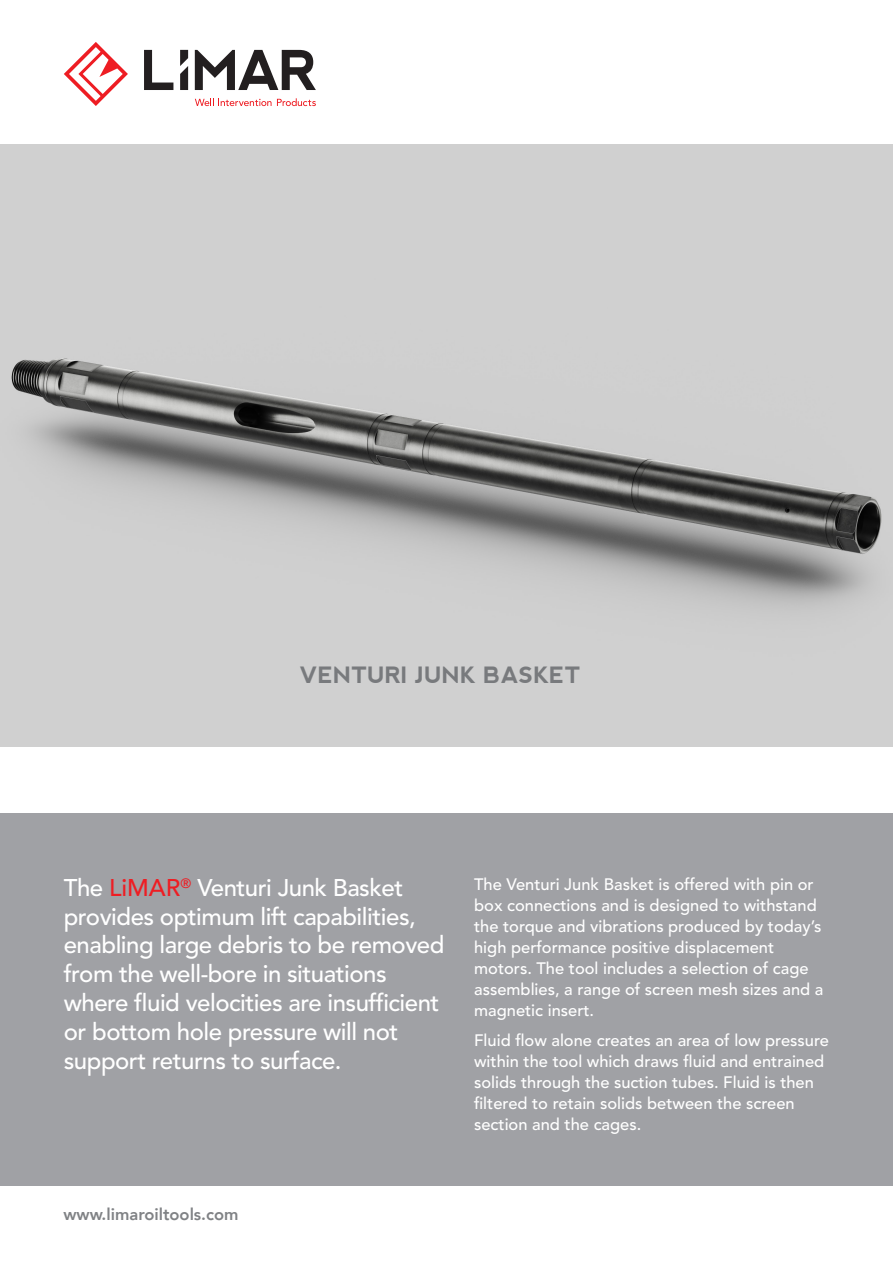
<style>
.page{position:relative;width:893px;height:1263px;background:#fff}
.page>*{position:absolute;margin:0;border:0;box-sizing:border-box;transform-origin:0 0}
.t1{font:500 24px/28.8px "Avenir LT Std";letter-spacing:-.02em;color:#fff}
.t2{font:700 22.5px "nevis";color:#787a7d}
.t3{font:500 16.5px/21px "Avenir LT Std";color:#fff}
.t4{font:800 16.5px "Avenir";color:#808285}
.s1{color:#ee1d23}
</style>
<div class="page">
<svg style="left:144px;top:50px;width:29px;height:40px"></svg>
<svg style="left:195px;top:50px;width:121px;height:40px"></svg>
<svg style="left:64px;top:42px;width:64px;height:64px"></svg>
<svg style="left:180px;top:50px;width:8px;height:40px"></svg>
<svg style="left:195px;top:98px;width:121px;height:8px"></svg>
<div style="left:0;top:813px;width:893px;height:373px;background:#a0a1a5"></div>
<img style="left:0;top:144px;width:893px;height:603px">
<p class="t2" style="left:300px;top:662px;width:282px">VENTURI JUNK BASKET</p>
<p class="t1" style="left:64px;top:874px;width:382px">The <span class="s1">LiMAR</span><sup>®</sup> Venturi Junk Basket provides optimum lift capabilities, enabling large debris to be removed from the well-bore in situations where fluid velocities are insufficient or bottom hole pressure will not support returns to surface.</p>
<p class="t3" style="left:474px;top:874px;width:351px">The Venturi Junk Basket is offered with pin or box connections and is designed to withstand the torque and vibrations produced by today’s high performance positive displacement motors. The tool includes a selection of cage assemblies, a range of screen mesh sizes and a magnetic insert.</p>
<p class="t3" style="left:474px;top:1030px;width:356px">Fluid flow alone creates an area of low pressure within the tool which draws fluid and entrained solids through the suction tubes. Fluid is then filtered to retain solids between the screen section and the cages.</p>
<p class="t4" style="left:63px;top:1201px;width:177px">www.limaroiltools.com</p>
</div>
